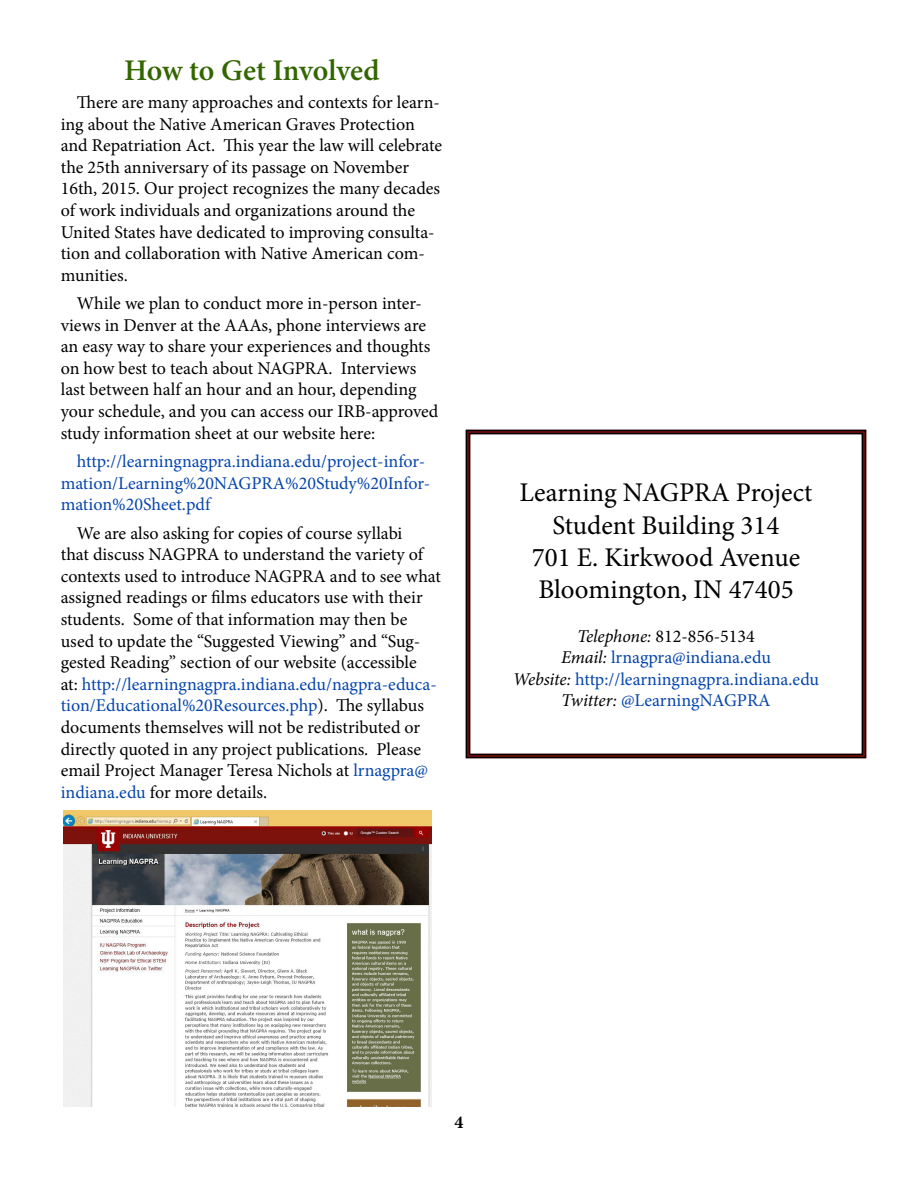
<style>
.page{position:relative;width:918px;height:1188px;background:#fff}
.page>*{position:absolute;margin:0;border:0;box-sizing:border-box;transform-origin:0 0}
.Body{font:600 30px "Minion Pro";letter-spacing:-.005em;color:#360}
.t1{font:27px "Minion Pro";color:#000}
.Body-2{font:18px/21.6px "Minion Pro";color:#000}
.Body-3{font:18px/21.6px "Minion Pro";color:#0645ad}
.t2{font:700 18px "Minion Pro";color:#000}
.s1{color:#0645ad}
.s2{font-style:italic}
.s3{font-style:italic;color:#000}
</style>
<div class="page">
<img style="left:64px;top:810px;width:368px;height:297px">
<svg style="left:465px;top:429px;width:402px;height:330px"></svg>
<div style="left:469px;top:433px;width:394px;height:322px;border:1px solid #000"></div>
<p class="Body" style="left:124px;top:49px;width:257px">How to Get Involved</p>
<p class="Body-2" style="left:61px;top:91px;width:383px;text-indent:16px">There are many approaches and contexts for learn&shy;ing about the Native American Graves Protection and Repatriation Act. This year the law will celebrate the 25th anniversary of its passage on November 16th, 2015. Our project recognizes the many decades of work individuals and organizations around the United States have dedicated to improving consulta&shy;tion and collaboration with Native American com&shy;munities.</p>
<p class="Body-2" style="left:61px;top:293px;width:379px;text-indent:16px">While we plan to conduct more in-person inter&shy;views in Denver at the AAAs, phone interviews are an easy way to share your experiences and thoughts on how best to teach about NAGPRA. Interviews last between half an hour and an hour, depending your schedule, and you can access our IRB-approved study information sheet at our website here:</p>
<p class="Body-3" style="left:61px;top:451px;width:371px;text-indent:16px">http://learningnagpra.indiana.edu/project-infor&shy;mation/Learning%20NAGPRA%20Study%20Infor&shy;mation%20Sheet.pdf</p>
<p class="Body-2" style="left:61px;top:522px;width:382px;text-indent:16px">We are also asking for copies of course syllabi<br>that discuss NAGPRA to understand the variety of contexts used to introduce NAGPRA and to see what assigned readings or films educators use with their students. Some of that information may then be used to update the “Suggested Viewing” and “Sug&shy;gested Reading” section of our website (accessible<br>at: <span class="s1">http://learningnagpra.indiana.edu/nagpra-educa&shy;tion/Educational%20Resources.php</span>). The syllabus documents themselves will not be redistributed or directly quoted in any project publications. Please email Project Manager Teresa Nichols at <span class="s1">lrnagpra@ indiana.edu</span> for more details.</p>
<p class="t1" style="left:519px;top:475px;width:295px">Learning NAGPRA Project</p>
<p class="t1" style="left:553px;top:507px;width:228px">Student Building 314</p>
<p class="t1" style="left:532px;top:539px;width:270px">701 E. Kirkwood Avenue</p>
<p class="t1" style="left:538px;top:572px;width:257px">Bloomington, IN 47405</p>
<p class="Body-2" style="left:577px;top:625px;width:179px"><span class="s2">Telephone:</span> 812-856-5134</p>
<p class="Body-3" style="left:561px;top:647px;width:211px"><span class="s3">Email:</span> lrnagpra@indiana.edu</p>
<p class="Body-3" style="left:513px;top:668px;width:308px"><span class="s3">Website:</span> http://learningnagpra.indiana.edu</p>
<p class="Body-3" style="left:561px;top:690px;width:211px"><span class="s3">Twitter:</span> @LearningNAGPRA</p>
<p class="t2" style="left:454px;top:1109px;width:10px">4</p>
</div>
